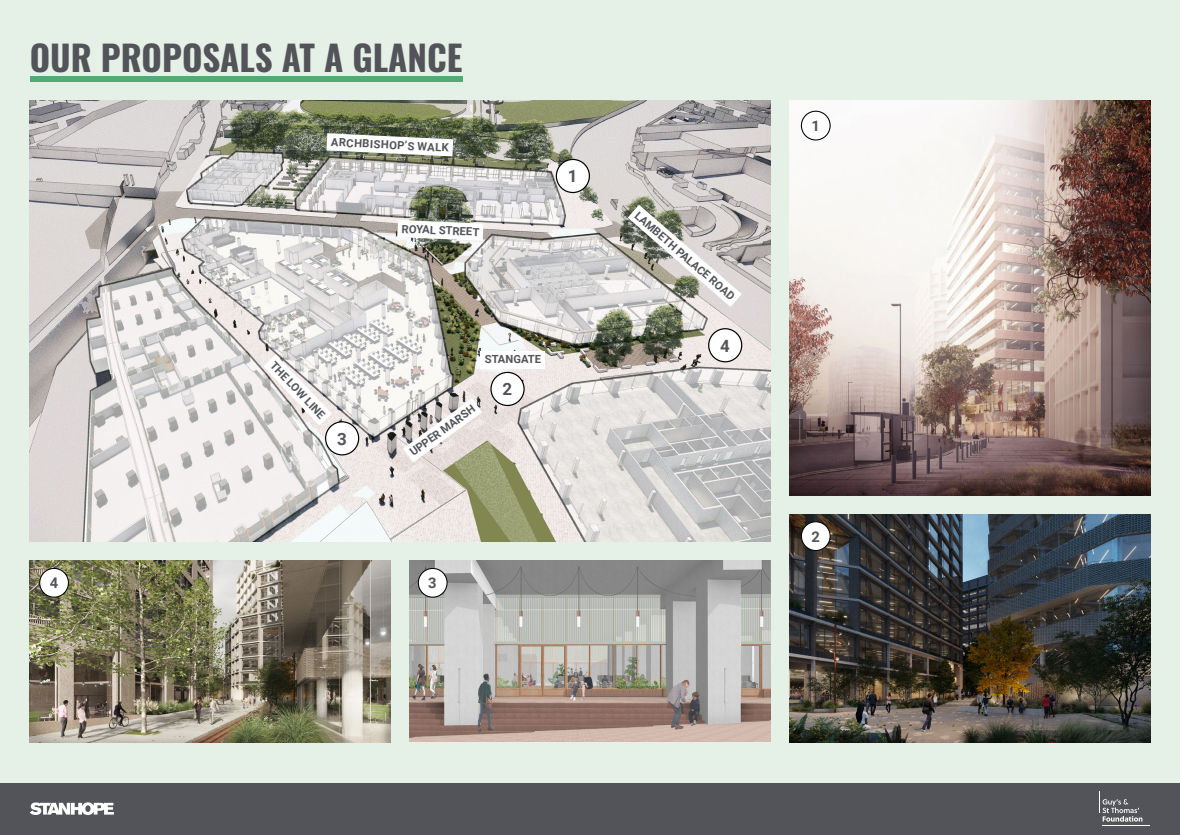
<style>
.page{position:relative;width:1180px;height:835px;background:#fff}
.page>*{position:absolute;margin:0;border:0;box-sizing:border-box;transform-origin:0 0}
.t1{font:700 35px "Oswald";color:#525459}
.t2{font:700 16.9px "Roboto";color:#525459}
.t3{font:700 14.7px "Roboto";color:#525459}
.t4{font:700 11.2px "Roboto";color:#525459}
</style>
<div class="page">
<div style="left:0;top:782px;width:1180px;height:52px;background:#525459"></div>
<svg style="left:30px;top:802px;width:84px;height:12px"></svg>
<hr style="left:1102px;top:825px;width:48px;height:1px;background:#fff">
<svg style="left:1099px;top:791px;width:43px;height:30px"></svg>
<div style="left:0;top:0;width:1180px;height:782px;background:#e5f0e6"></div>
<div style="left:30px;top:76px;width:432px;height:6px;background:#53aa74"></div>
<img style="left:30px;top:101px;width:740px;height:440px">
<img style="left:410px;top:561px;width:360px;height:180px">
<img style="left:30px;top:561px;width:360px;height:180px">
<img style="left:790px;top:101px;width:360px;height:394px">
<img style="left:790px;top:514px;width:360px;height:227px">
<div style="left:801px;top:111px;width:29px;height:29px;background:#fff;border-radius:50%"></div>
<div style="left:801px;top:111px;width:29px;height:29px;border:1px solid #000;border-radius:50%"></div>
<div style="left:801px;top:521px;width:29px;height:29px;background:#fff;border-radius:50%"></div>
<div style="left:801px;top:521px;width:29px;height:30px;border:1px solid #000;border-radius:50%"></div>
<div style="left:418px;top:568px;width:29px;height:29px;background:#fff;border-radius:50%"></div>
<div style="left:418px;top:567px;width:29px;height:30px;border:1px solid #000;border-radius:50%"></div>
<div style="left:40px;top:568px;width:28px;height:29px;background:#fff;border-radius:50%"></div>
<div style="left:39px;top:567px;width:30px;height:30px;border:1px solid #000;border-radius:50%"></div>
<div style="left:556px;top:159px;width:33px;height:33px;background:#fff;border-radius:50%"></div>
<div style="left:556px;top:159px;width:34px;height:34px;border:1px solid #000;border-radius:50%"></div>
<div style="left:491px;top:372px;width:33px;height:33px;background:#fff;border-radius:50%"></div>
<div style="left:490px;top:372px;width:35px;height:34px;border:1px solid #000;border-radius:50%"></div>
<div style="left:326px;top:422px;width:33px;height:33px;background:#fff;border-radius:50%"></div>
<div style="left:325px;top:421px;width:34px;height:34px;border:1px solid #000;border-radius:50%"></div>
<div style="left:708px;top:329px;width:34px;height:33px;background:#fff;border-radius:50%"></div>
<div style="left:708px;top:328px;width:34px;height:34px;border:1px solid #000;border-radius:50%"></div>
<svg style="left:628px;top:205px;width:113px;height:102px;background:#c5c3be"></svg>
<svg style="left:263px;top:354px;width:69px;height:71px"></svg>
<svg style="left:403px;top:398px;width:79px;height:64px"></svg>
<div style="left:481px;top:351px;width:64px;height:17px;background:#fff"></div>
<svg style="left:397px;top:220px;width:86px;height:21px;background:#ecedeb"></svg>
<svg style="left:326px;top:133px;width:127px;height:23px;background:#d4d6d0"></svg>
<h1 class="t1" style="left:30px;top:39px;width:434px">OUR PROPOSALS AT A GLANCE</h1>
<p class="t4" style="left:331px;top:134px;width:119px;rotate:3deg">ARCHBISHOP’S WALK</p>
<p class="t4" style="left:402px;top:221px;width:79px;rotate:2deg">ROYAL STREET</p>
<h2 class="t2" style="left:568px;top:164px;width:11px">1</h2>
<p class="t4" style="left:278px;top:357px;width:75px;rotate:47deg">THE LOW LINE</p>
<h2 class="t2" style="left:337px;top:427px;width:11px">3</h2>
<p class="t4" style="left:406px;top:446px;width:79px;rotate:-36deg">UPPER MARSH</p>
<p class="t4" style="left:485px;top:351px;width:58px">STANGATE</p>
<h2 class="t2" style="left:502px;top:377px;width:11px">2</h2>
<h3 class="t3" style="left:50px;top:572px;width:10px">4</h3>
<h3 class="t3" style="left:428px;top:572px;width:10px">3</h3>
<p class="t4" style="left:641px;top:208px;width:130px;rotate:41deg">LAMBETH PALACE ROAD</p>
<h2 class="t2" style="left:720px;top:334px;width:11px">4</h2>
<h3 class="t3" style="left:811px;top:115px;width:10px">1</h3>
<h3 class="t3" style="left:811px;top:526px;width:10px">2</h3>
</div>
